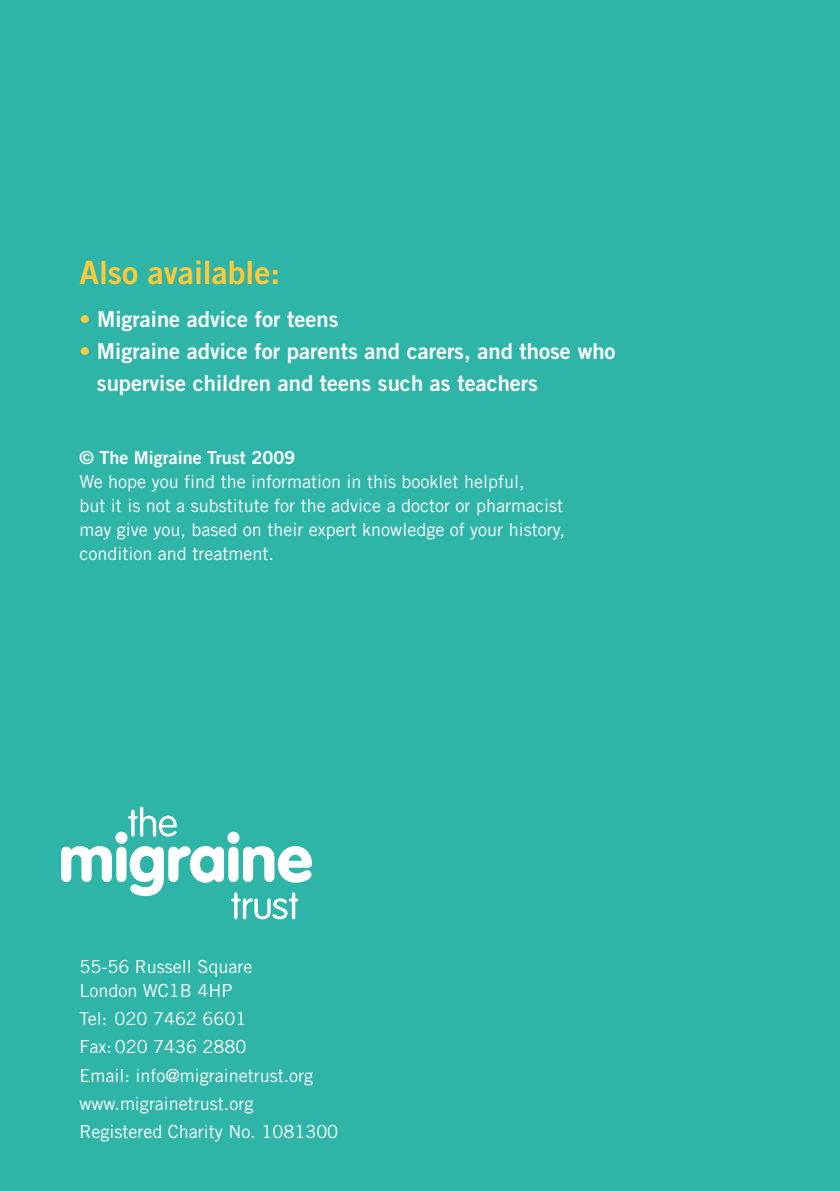
<style>
.page{position:relative;width:840px;height:1191px;background:#fff}
.page>*{position:absolute;margin:0;border:0;box-sizing:border-box;transform-origin:0 0}
.t1{font:32px "Trade Gothic Bold Two";color:#ffc938}
.t2{font:22px/32px "Trade Gothic Bold Two";color:#fff}
.t3{font:18px/24px "Trade Gothic";color:#fff}
.t4{font:18px "Trade Gothic Bold Two";color:#fff}
.s1{color:#ffc938}
</style>
<div class="page">
<div style="left:0;top:0;width:839px;height:1191px;background:#2eb5a8"></div>
<svg style="left:61px;top:806px;width:251px;height:113px"></svg>
<h1 class="t1" style="left:79px;top:261px;width:202px">Also available:</h1>
<p class="t2" style="left:79px;top:305px;width:260px"><span class="s1">•</span> Migraine advice for teens</p>
<p class="t2" style="left:97px;top:337px;width:520px;text-indent:-17px"><span class="s1">•</span> Migraine advice for parents and carers, and those who supervise children and teens such as teachers</p>
<p class="t4" style="left:79px;top:451px;width:217px">© The Migraine Trust 2009</p>
<p class="t3" style="left:79px;top:471px;width:486px">We hope you find the information in this booklet helpful,<br>but it is not a substitute for the advice a doctor or pharmacist may give you, based on their expert knowledge of your history, condition and treatment.</p>
<p class="t3" style="left:79px;top:955px;width:174px">55-56 Russell Square<br>London WC1B 4HP</p>
<p class="t3" style="left:79px;top:1006px;width:260px;line-height:28.4px">Tel: 020 7462 6601<br>Fax: 020 7436 2880<br>Email: info@migrainetrust.org www.migrainetrust.org<br>Registered Charity No. 1081300</p>
</div>
